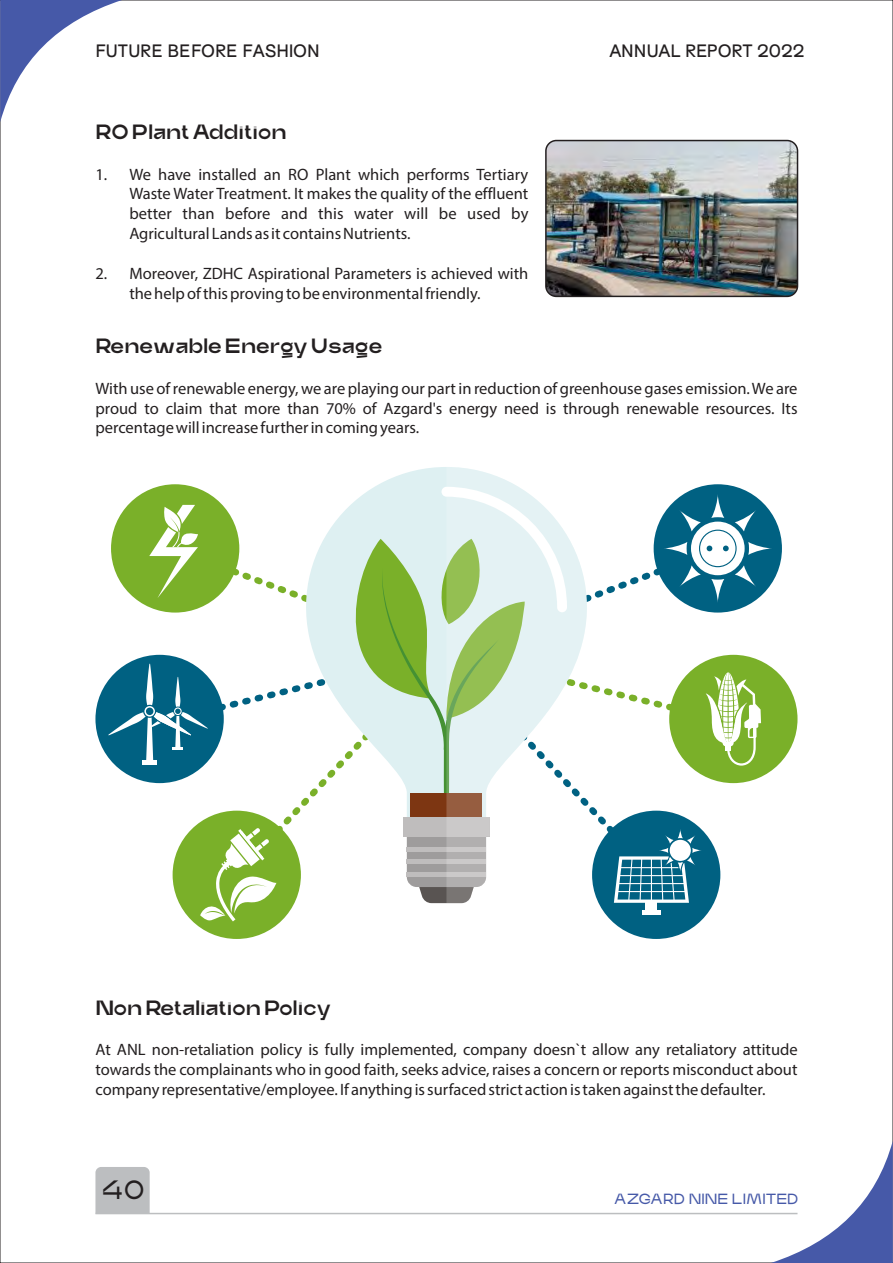
<style>
.page{position:relative;width:893px;height:1263px;background:#fff}
.page>*{position:absolute;margin:0;border:0;box-sizing:border-box;transform-origin:0 0}
.t1{font:27px "Trash";color:#231f20}
.t2{font:500 21px "Trash";color:#231f20}
.t3{font:16.5px/19.8px "Myriad Pro";color:#231f20;text-align:justify}
.t4{font:500 16.5px "AT Surt";color:#231f20}
.t5{font:15px "Trash";color:#4659a8}
</style>
<div class="page">
<div style="left:95px;top:1167px;width:55px;height:46px;background:#bcbec0"></div>
<hr style="left:95px;top:1213px;width:702px;height:1px;background:#bcbec0">
<svg style="left:770px;top:1141px;width:123px;height:122px"></svg>
<svg style="left:0;top:0;width:122px;height:122px"></svg>
<svg style="left:291px;top:467px;width:311px;height:356px"></svg>
<svg style="left:407px;top:836px;width:39px;height:67px;background:#a09d9d"></svg>
<hr style="left:407px;top:872px;width:79px;height:4px;background:#bfbdbd">
<hr style="left:407px;top:860px;width:79px;height:4px;background:#bfbdbd">
<hr style="left:407px;top:847px;width:79px;height:4px;background:#bfbdbd">
<div style="left:410px;top:793px;width:72px;height:24px;background:#7d3612"></div>
<div style="left:403px;top:817px;width:87px;height:19px;background:#bfbdbd"></div>
<svg style="left:446px;top:467px;width:141px;height:436px"></svg>
<div style="left:592px;top:811px;width:128px;height:128px;background:#006182;border-radius:50%"></div>
<div style="left:646px;top:902px;width:11px;height:10px;background:#fff"></div>
<hr style="left:642px;top:910px;width:19px;height:4px;background:#fff">
<svg style="left:614px;top:829px;width:88px;height:74px"></svg>
<div style="left:654px;top:484px;width:128px;height:129px;background:#006182;border-radius:50%"></div>
<div style="left:95px;top:655px;width:129px;height:128px;background:#006182;border-radius:50%"></div>
<div style="left:173px;top:811px;width:128px;height:128px;background:#7ab029;border-radius:50%"></div>
<svg style="left:200px;top:828px;width:76px;height:93px"></svg>
<div style="left:669px;top:655px;width:128px;height:128px;background:#7ab029;border-radius:50%"></div>
<svg style="left:108px;top:487px;width:664px;height:321px"></svg>
<img style="left:546px;top:141px;width:251px;height:155px;border-radius:10px">
<div style="left:545px;top:140px;width:253px;height:157px;border:2px solid #231f20;border-radius:10px"></div>
<p class="t4" style="left:95px;top:45px;width:226px">FUTURE BEFORE FASHION</p>
<p class="t4" style="left:609px;top:45px;width:197px">ANNUAL REPORT 2022</p>
<p class="t2" style="left:95px;top:123px;width:193px">RO Plant Addition</p>
<p class="t3" style="left:95px;top:166px;width:13px">1.</p>
<p class="t3" style="left:129px;top:166px;width:401px">We have installed an RO Plant which performs Tertiary Waste Water Treatment. It makes the quality of the effluent better than before and this water will be used by Agricultural Lands as it contains Nutrients.</p>
<p class="t3" style="left:129px;top:265px;width:400px">Moreover, ZDHC Aspirational Parameters is achieved with the help of this proving to be environmental friendly.</p>
<p class="t3" style="left:95px;top:265px;width:13px">2.</p>
<p class="t2" style="left:95px;top:337px;width:289px">Renewable Energy Usage</p>
<p class="t3" style="left:95px;top:380px;width:704px">With use of renewable energy, we are playing our part in reduction of greenhouse gases emission. We are proud to claim that more than 70% of Azgard's energy need is through renewable resources. Its percentage will increase further in coming years.</p>
<p class="t2" style="left:95px;top:999px;width:237px">Non Retaliation Policy</p>
<p class="t3" style="left:95px;top:1041px;width:704px">At ANL non-retaliation policy is fully implemented, company doesn`t allow any retaliatory attitude towards the complainants who in good faith, seeks advice, raises a concern or reports misconduct about company representative/employee. If anything is surfaced strict action is taken against the defaulter.</p>
<h1 class="t1" style="left:102px;top:1179px;width:45px">40</h1>
<p class="t5" style="left:614px;top:1192px;width:186px">AZGARD NINE LIMITED</p>
</div>
